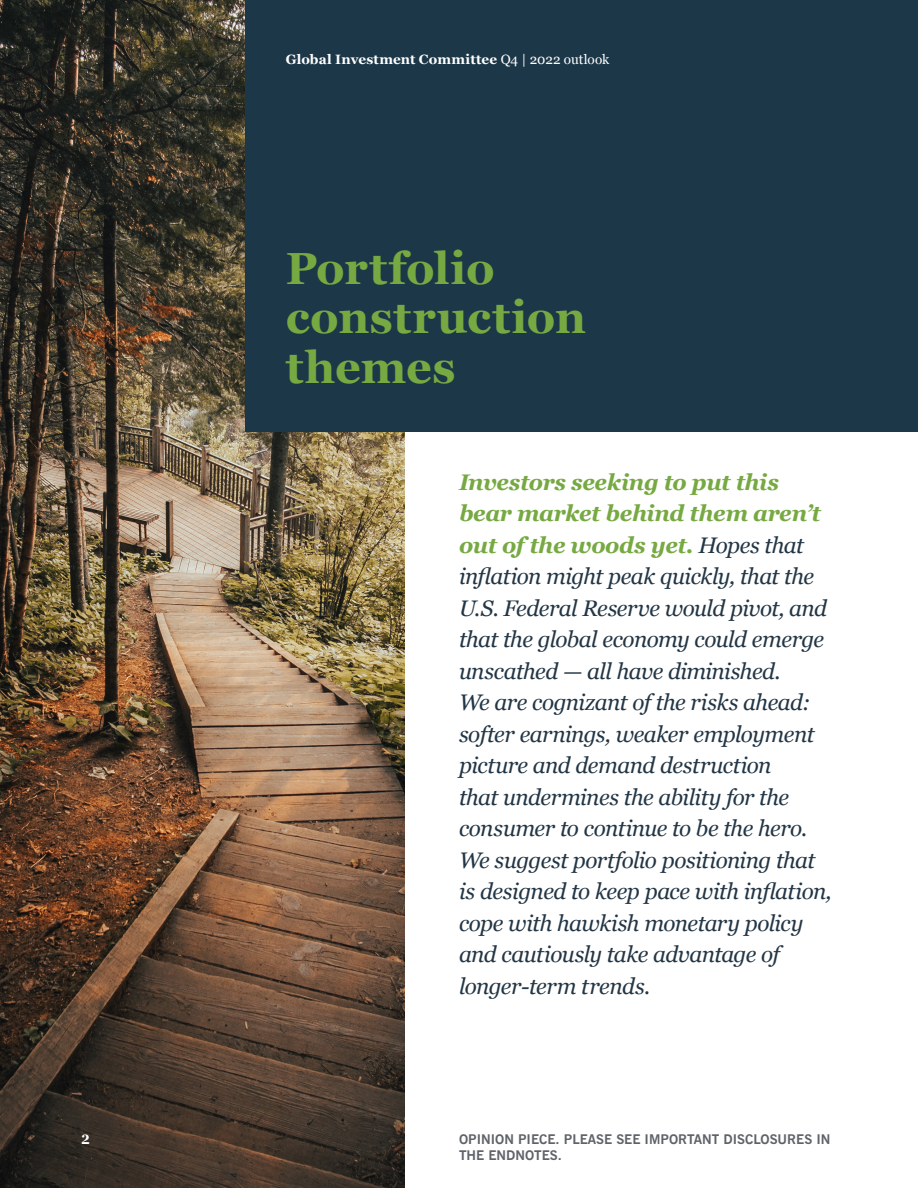
<style>
.page{position:relative;width:918px;height:1188px;background:#fff}
.page>*{position:absolute;margin:0;border:0;box-sizing:border-box;transform-origin:0 0}
.t1{font:700 45px/49.5px "Georgia";letter-spacing:.005em;color:#77a942}
.t2{font:italic 22.5px/31.5px "Georgia";letter-spacing:-.025em;color:#233645}
.Use_disclosure{font:700 13.5px/16.2px "News Gothic BT";color:#5f6369}
.t3{font:700 13.5px "Georgia";letter-spacing:.005em;color:#fff}
.PAGE_NUMBERS{font:700 13.5px "Georgia Pro";color:#fff}
.s1{font-weight:400}
.s2{font-weight:700;color:#77a942}
</style>
<div class="page">
<img style="left:0;top:0;width:405px;height:1188px">
<div style="left:245px;top:0;width:673px;height:432px;background:#1c3748"></div>
<p class="PAGE_NUMBERS" style="left:81px;top:1132px;width:10px">2</p>
<p class="t3" style="left:286px;top:49px;width:325px">Global Investment Committee <span class="s1">Q4 | 2022 outlook</span></p>
<p class="t1" style="left:286px;top:241px;width:302px">Portfolio construction themes</p>
<p class="t2" style="left:459px;top:465px;width:374px"><span class="s2">Investors seeking to put this bear market behind them aren’t out of the woods yet.</span> Hopes that inflation might peak quickly, that the U.S. Federal Reserve would pivot, and that the global economy could emerge unscathed — all have diminished.<br>We are cognizant of the risks ahead: softer earnings, weaker employment picture and demand destruction<br>that undermines the ability for the consumer to continue to be the hero.<br>We suggest portfolio positioning that is designed to keep pace with inflation, cope with hawkish monetary policy and cautiously take advantage of longer-term trends.</p>
<p class="Use_disclosure" style="left:459px;top:1131px;width:373px">OPINION PIECE. PLEASE SEE IMPORTANT DISCLOSURES IN<br>THE ENDNOTES.</p>
</div>
